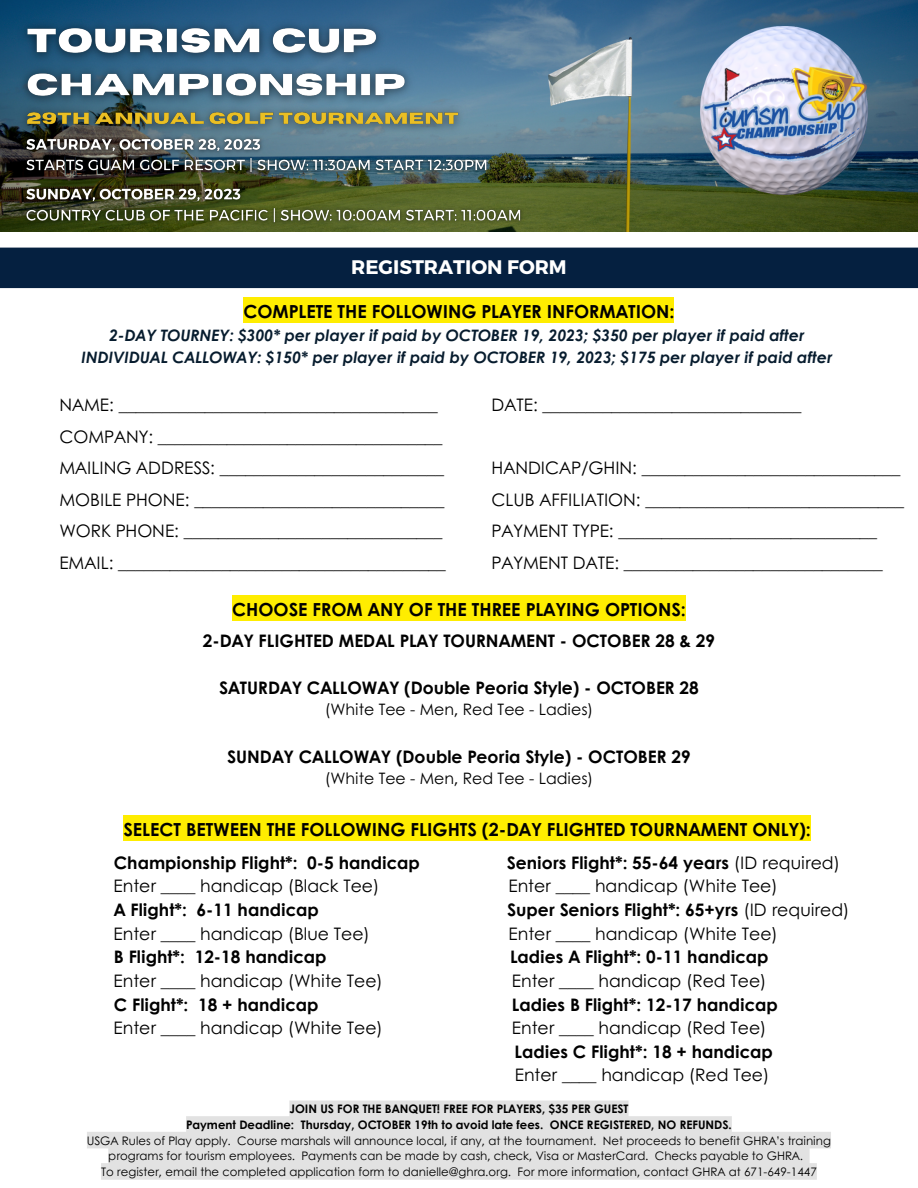
<style>
.page{position:relative;width:918px;height:1188px;background:#fff}
.page>*{position:absolute;margin:0;border:0;box-sizing:border-box;transform-origin:0 0}
.t1{font:700 19.65px "Montserrat";color:#fff}
.t2{font:700 18px "Century Gothic";color:#000}
.t3{font:17.25px "Century Gothic";color:#000}
.t4{font:700 17.25px "Century Gothic";color:#000}
.t5{font:italic 700 15.75px "Century Gothic";color:#071c2e}
.t6{font:15.75px "Century Gothic";color:#000}
.t7{font:11.7px/15.6px "Century Gothic";color:#000;text-align:center}
.t8{font:700 11.7px "Century Gothic";color:#000}
.s1{font-weight:400}
</style>
<div class="page">
<img style="left:0;top:0;width:918px;height:232px">
<img style="left:701px;top:27px;width:167px;height:168px">
<img style="left:695px;top:46px;width:179px;height:133px">
<div style="left:0;top:248px;width:918px;height:40px;background:#052040"></div>
<svg style="left:87px;top:1101px;width:744px;height:79px;fill:#e2e2e2"></svg>
<div style="left:243px;top:298px;width:431px;height:25px;background:#ffed00"></div>
<div style="left:232px;top:595px;width:454px;height:26px;background:#ffed00"></div>
<div style="left:123px;top:815px;width:688px;height:26px;background:#ffed00"></div>
<img style="left:20px;top:181px;width:508px;height:49px">
<img style="left:12px;top:14px;width:462px;height:128px">
<img style="left:20px;top:131px;width:475px;height:49px">
<p class="t1" style="left:351px;top:255px;width:217px">REGISTRATION FORM</p>
<p class="t2" style="left:243px;top:298px;width:433px">COMPLETE THE FOLLOWING PLAYER INFORMATION:</p>
<p class="t5" style="left:109px;top:324px;width:697px">2-DAY TOURNEY: $300* per player if paid by OCTOBER 19, 2023; $350 per player if paid after</p>
<p class="t5" style="left:81px;top:345px;width:752px">INDIVIDUAL CALLOWAY: $150* per player if paid by OCTOBER 19, 2023; $175 per player if paid after</p>
<p class="t3" style="left:59px;top:392px;width:380px">NAME: _____________________________________</p>
<p class="t3" style="left:59px;top:423px;width:385px">COMPANY: _________________________________</p>
<p class="t3" style="left:59px;top:455px;width:386px">MAILING ADDRESS: __________________________</p>
<p class="t3" style="left:59px;top:486px;width:386px">MOBILE PHONE: _____________________________</p>
<p class="t3" style="left:59px;top:518px;width:385px">WORK PHONE: ______________________________</p>
<p class="t3" style="left:59px;top:549px;width:388px">EMAIL: ______________________________________</p>
<p class="t3" style="left:492px;top:392px;width:311px">DATE: ______________________________</p>
<p class="t3" style="left:492px;top:455px;width:410px">HANDICAP/GHIN: ______________________________</p>
<p class="t3" style="left:492px;top:486px;width:414px">CLUB AFFILIATION: ______________________________</p>
<p class="t3" style="left:492px;top:518px;width:387px">PAYMENT TYPE: ______________________________</p>
<p class="t3" style="left:492px;top:549px;width:393px">PAYMENT DATE: ______________________________</p>
<p class="t2" style="left:232px;top:596px;width:455px">CHOOSE FROM ANY OF THE THREE PLAYING OPTIONS:</p>
<p class="t4" style="left:203px;top:627px;width:514px">2-DAY FLIGHTED MEDAL PLAY TOURNAMENT - OCTOBER 28 &amp; 29</p>
<p class="t4" style="left:219px;top:675px;width:481px">SATURDAY CALLOWAY (Double Peoria Style) - OCTOBER 28</p>
<p class="t6" style="left:325px;top:698px;width:270px">(White Tee - Men, Red Tee - Ladies)</p>
<p class="t4" style="left:227px;top:743px;width:465px">SUNDAY CALLOWAY (Double Peoria Style) - OCTOBER 29</p>
<p class="t6" style="left:325px;top:766px;width:270px">(White Tee - Men, Red Tee - Ladies)</p>
<p class="t2" style="left:124px;top:815px;width:689px">SELECT BETWEEN THE FOLLOWING FLIGHTS (2-DAY FLIGHTED TOURNAMENT ONLY):</p>
<p class="t4" style="left:114px;top:849px;width:307px">Championship Flight*: 0-5 handicap</p>
<p class="t4" style="left:507px;top:849px;width:335px">Seniors Flight*: 55-64 years <span class="s1">(ID required)</span></p>
<p class="t3" style="left:114px;top:873px;width:267px">Enter ____ handicap (Black Tee)</p>
<p class="t3" style="left:508px;top:873px;width:271px">Enter ____ handicap (White Tee)</p>
<p class="t4" style="left:114px;top:897px;width:206px">A Flight*: 6-11 handicap</p>
<p class="t4" style="left:507px;top:897px;width:344px">Super Seniors Flight*: 65+yrs <span class="s1">(ID required)</span></p>
<p class="t3" style="left:114px;top:920px;width:258px">Enter ____ handicap (Blue Tee)</p>
<p class="t3" style="left:509px;top:920px;width:271px">Enter ____ handicap (White Tee)</p>
<p class="t4" style="left:114px;top:944px;width:214px">B Flight*: 12-18 handicap</p>
<p class="t4" style="left:510px;top:944px;width:260px">Ladies A Flight*: 0-11 handicap</p>
<p class="t3" style="left:114px;top:968px;width:271px">Enter ____ handicap (White Tee)</p>
<p class="t3" style="left:512px;top:968px;width:256px">Enter ____ handicap (Red Tee)</p>
<p class="t4" style="left:114px;top:991px;width:206px">C Flight*: 18 + handicap</p>
<p class="t4" style="left:512px;top:991px;width:268px">Ladies B Flight*: 12-17 handicap</p>
<p class="t3" style="left:114px;top:1015px;width:271px">Enter ____ handicap (White Tee)</p>
<p class="t3" style="left:512px;top:1015px;width:256px">Enter ____ handicap (Red Tee)</p>
<p class="t4" style="left:515px;top:1038px;width:260px">Ladies C Flight*: 18 + handicap</p>
<p class="t3" style="left:515px;top:1062px;width:256px">Enter ____ handicap (Red Tee)</p>
<p class="t8" style="left:289px;top:1100px;width:341px">JOIN US FOR THE BANQUET! FREE FOR PLAYERS, $35 PER GUEST</p>
<p class="t8" style="left:186px;top:1116px;width:547px">Payment Deadline: Thursday, OCTOBER 19th to avoid late fees. ONCE REGISTERED, NO REFUNDS.</p>
<p class="t7" style="left:87px;top:1132px;width:746px">USGA Rules of Play apply. Course marshals will announce local, if any, at the tournament. Net proceeds to benefit GHRA’s training programs for tourism employees. Payments can be made by cash, check, Visa or MasterCard. Checks payable to GHRA.</p>
<p class="t7" style="left:101px;top:1163px;width:717px">To register, email the completed application form to danielle@ghra.org. For more information, contact GHRA at 671-649-1447</p>
</div>
